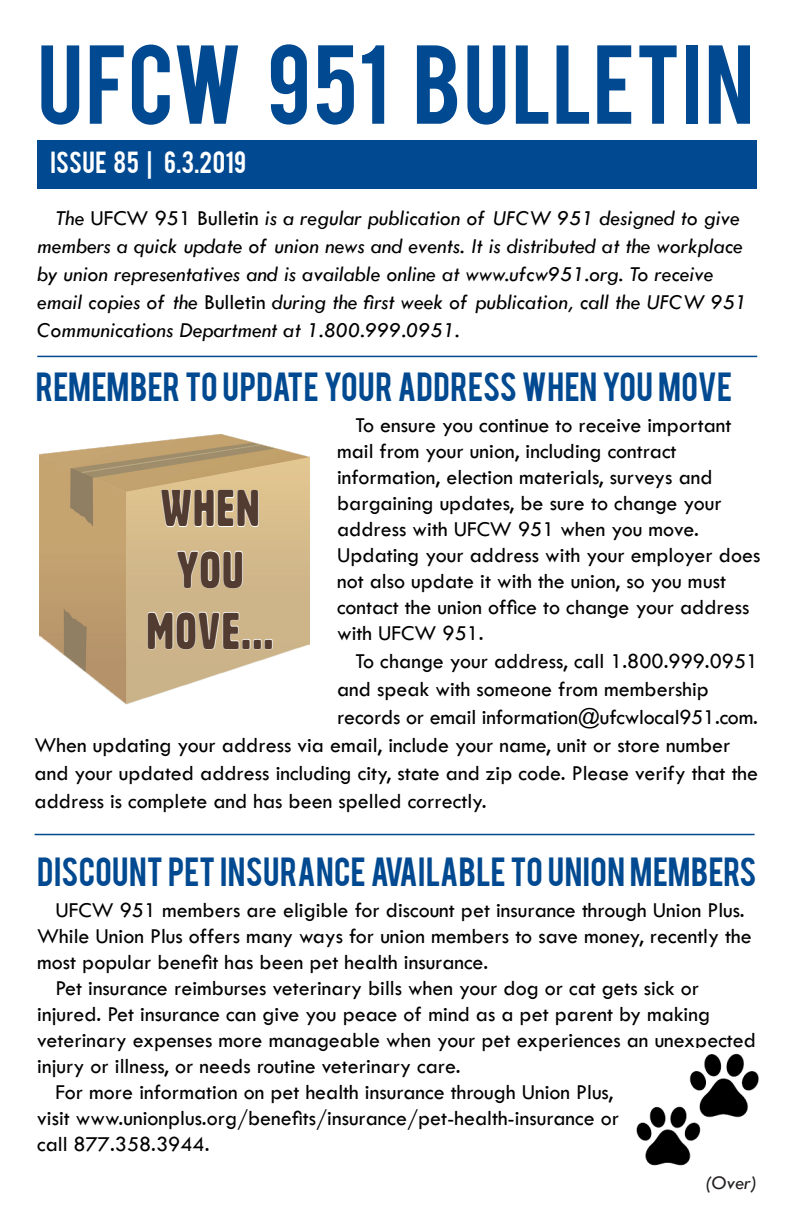
<style>
.page{position:relative;width:792px;height:1224px;background:#fff}
.page>*{position:absolute;margin:0;border:0;box-sizing:border-box;transform-origin:0 0}
.t1{font:88px "Bebas";letter-spacing:.01em;color:#014990}
.t2{font:51px "HWT Artz";letter-spacing:.06em;color:#523c32;scale:.84 1}
.t3{font:32px "Bebas";letter-spacing:.01em;color:#014990}
.t4{font:24px "Bebas";letter-spacing:.02em;color:#fff}
.t5{font:22px/26px "Tw Cen";color:#000}
.t6{font:italic 22px/28px "Tw Cen";color:#000}
.t7{font:italic 20px "Tw Cen";color:#231f20}
.s1{font-style:normal}
</style>
<div class="page">
<div style="left:37px;top:140px;width:720px;height:49px;background:#014990"></div>
<hr style="left:37px;top:356px;width:720px;height:1px;background:#014990">
<img style="left:39px;top:435px;width:271px;height:270px">
<svg style="left:160px;top:489px;width:99px;height:55px;background:#dec79d"></svg>
<svg style="left:176px;top:550px;width:68px;height:39px;background:#d9c4a0"></svg>
<svg style="left:147px;top:611px;width:93px;height:39px;background:#d6c29f"></svg>
<div style="left:242px;top:639px;width:8px;height:10px;border:1px solid #fff;border-radius:2px"></div>
<div style="left:253px;top:639px;width:9px;height:10px;border:1px solid #fff;border-radius:2px"></div>
<div style="left:264px;top:639px;width:9px;height:10px;border:1px solid #fff;border-radius:2px"></div>
<hr style="left:35px;top:834px;width:720px;height:1px;background:#014990">
<img style="left:636px;top:1053px;width:123px;height:113px">
<p class="t1" style="left:37px;top:21px;width:718px">UFCW 951 BULLETIN</p>
<p class="t4" style="left:50px;top:145px;width:197px">ISSUE 85 <sub>|</sub> 6.3.2019</p>
<p class="t6" style="left:37px;top:204px;width:711px;text-indent:18px">The <span class="s1">UFCW 951 Bulletin</span> is a regular publication of UFCW 951 designed to give members a quick update of union news and events. It is distributed at the workplace by union representatives and is available online at www.ufcw951.org. To receive email copies of the <span class="s1">Bulletin</span> during the first week of publication, call the UFCW 951<br>Communications Department at 1.800.999.0951.</p>
<p class="t3" style="left:36px;top:363px;width:698px">REMEMBER TO UPDATE YOUR ADDRESS WHEN YOU MOVE</p>
<p class="t5" style="left:337px;top:412px;width:425px;text-indent:18px">To ensure you continue to receive important mail from your union, including contract information, election materials, surveys and bargaining updates, be sure to change your address with UFCW 951 when you move.<br>Updating your address with your employer does not also update it with the union, so you must contact the union office to change your address with UFCW 951.</p>
<p class="t5" style="left:355px;top:648px;width:405px">To change your address, call 1.800.999.0951</p>
<p class="t5" style="left:337px;top:676px;width:373px">and speak with someone from membership</p>
<p class="t5" style="left:337px;top:704px;width:422px">records or email information@ufcwlocal951.com.</p>
<p class="t5" style="left:35px;top:732px;width:697px">When updating your address via email, include your name, unit or store number</p>
<p class="t5" style="left:35px;top:760px;width:725px">and your updated address including city, state and zip code. Please verify that the</p>
<p class="t5" style="left:35px;top:788px;width:453px">address is complete and has been spelled correctly.</p>
<p class="t2" style="left:161px;top:482px;width:118px">WHEN</p>
<p class="t2" style="left:177px;top:543px;width:80px">YOU</p>
<p class="t2" style="left:147px;top:604px;width:151px">MOVE...</p>
<p class="t3" style="left:37px;top:849px;width:721px">DISCOUNT PET INSURANCE AVAILABLE TO UNION MEMBERS</p>
<p class="t5" style="left:56px;top:897px;width:691px">UFCW 951 members are eligible for discount pet insurance through Union Plus.</p>
<p class="t5" style="left:37px;top:923px;width:716px">While Union Plus offers many ways for union members to save money, recently the</p>
<p class="t5" style="left:37px;top:949px;width:452px">most popular benefit has been pet health insurance.</p>
<p class="t5" style="left:56px;top:975px;width:645px">Pet insurance reimburses veterinary bills when your dog or cat gets sick or</p>
<p class="t5" style="left:37px;top:1001px;width:674px">injured. Pet insurance can give you peace of mind as a pet parent by making</p>
<p class="t5" style="left:37px;top:1027px;width:720px">veterinary expenses more manageable when your pet experiences an unexpected</p>
<p class="t5" style="left:37px;top:1053px;width:425px">injury or illness, or needs routine veterinary care.</p>
<p class="t5" style="left:56px;top:1079px;width:559px">For more information on pet health insurance through Union Plus,</p>
<p class="t5" style="left:37px;top:1105px;width:583px">visit www.unionplus.org/benefits/insurance/pet-health-insurance or</p>
<p class="t5" style="left:37px;top:1131px;width:174px">call 877.358.3944.</p>
<p class="t7" style="left:705px;top:1171px;width:54px">(Over)</p>
</div>
